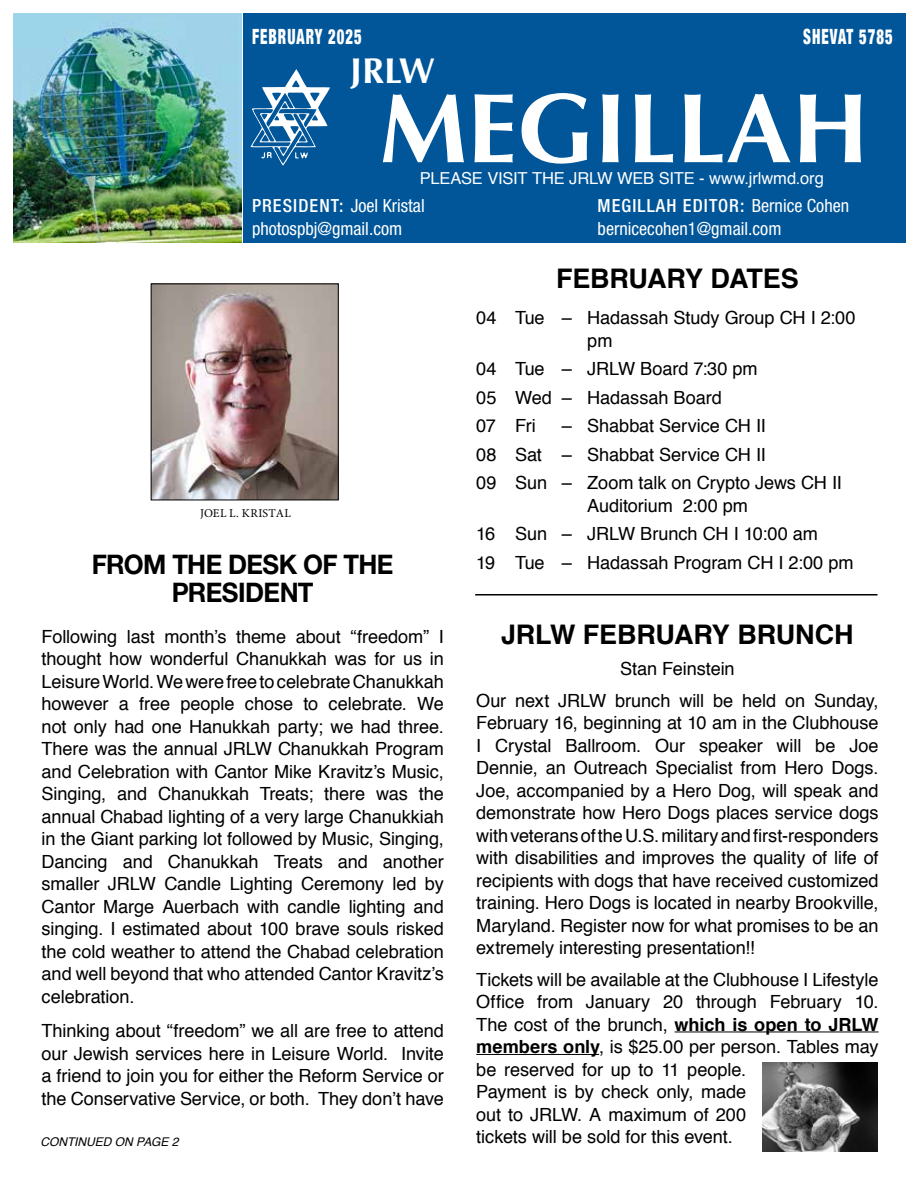
<style>
.page{position:relative;width:918px;height:1188px;background:#fff}
.page>*{position:absolute;margin:0;border:0;box-sizing:border-box;transform-origin:0 0}
.t1{font:700 99px "Optima";color:#fff}
.t2{font:700 36px "Optima";color:#fff}
.t3{font:700 27px "Helvetica";letter-spacing:-.01em;color:#000}
.t4{font:700 27px/28.5px "Helvetica Neue LT Std";letter-spacing:-.025em;color:#000;text-align:center;scale:.95 1}
.t5{font:900 condensed 21px "Helvetica Neue";letter-spacing:.07em;color:#fff;scale:.7 1}
.t6{font:18.15px/22.5px "Helvetica";letter-spacing:-.005em;color:#000}
.t7{font:condensed 18.15px/22.5px "Helvetica Neue LT Std";color:#fff}
.t8{font:16.5px "Helvetica";letter-spacing:-.01em;color:#fff}
.t9{font:italic 12px "Helvetica";color:#000}
.t10{font:12px "Minion Pro";letter-spacing:.02em;color:#000}
.s1{font-weight:500}
.s2{font-weight:700}
</style>
<div class="page">
<div style="left:243px;top:14px;width:663px;height:229px;background:#005699"></div>
<img style="left:14px;top:14px;width:228px;height:229px">
<svg style="left:250px;top:69px;width:80px;height:97px"></svg>
<img style="left:153px;top:286px;width:184px;height:212px">
<div style="left:151px;top:284px;width:188px;height:216px;border:1px solid #000"></div>
<hr style="left:675px;top:1032px;width:204px;height:1px;background:#000">
<hr style="left:476px;top:1054px;width:123px;height:1px;background:#000">
<hr style="left:475px;top:594px;width:403px;height:2px;background:#000">
<img style="left:763px;top:1063px;width:115px;height:89px">
<p class="t5" style="left:252px;top:19px;width:159px">FEBRUARY 2025</p>
<p class="t5" style="left:803px;top:19px;width:130px">SHEVAT 5785</p>
<h2 class="t2" style="left:350px;top:49px;width:86px">JRLW</h2>
<h1 class="t1" style="left:379px;top:71px;width:491px">MEGILLAH</h1>
<p class="t8" style="left:420px;top:165px;width:405px">PLEASE VISIT THE JRLW WEB SITE - www.jrlwmd.org</p>
<p class="t7" style="left:252px;top:195px;width:174px"><span class="s1">PRESIDENT:</span> Joel Kristal photospbj@gmail.com</p>
<p class="t10" style="left:200px;top:505px;width:92px">JOEL L. KRISTAL</p>
<h3 class="t4" style="left:92px;top:549px;width:319px">FROM THE DESK OF THE<br>PRESIDENT</h3>
<p class="t6" style="left:42px;top:626px;width:404px;text-align:justify">Following last month’s theme about “freedom” I thought how wonderful Chanukkah was for us in Leisure World. We were free to celebrate Chanukkah however a free people chose to celebrate. We not only had one Hanukkah party; we had three.<br>There was the annual JRLW Chanukkah Program and Celebration with Cantor Mike Kravitz’s Music, Singing, and Chanukkah Treats; there was the annual Chabad lighting of a very large Chanukkiah in the Giant parking lot followed by Music, Singing, Dancing and Chanukkah Treats and another smaller JRLW Candle Lighting Ceremony led by Cantor Marge Auerbach with candle lighting and singing. I estimated about 100 brave souls risked the cold weather to attend the Chabad celebration and well beyond that who attended Cantor Kravitz’s celebration.</p>
<p class="t6" style="left:42px;top:1020px;width:404px;text-align:justify">Thinking about “freedom” we all are free to attend our Jewish services here in Leisure World. Invite a friend to join you for either the Reform Service or the Conservative Service, or both. They don’t have</p>
<p class="t9" style="left:40px;top:1132px;width:140px">CONTINUED ON PAGE 2</p>
<p class="t7" style="left:598px;top:195px;width:253px"><span class="s1">MEGILLAH EDITOR:</span> Bernice Cohen bernicecohen1@gmail.com</p>
<h3 class="t3" style="left:556px;top:257px;width:244px">FEBRUARY DATES</h3>
<p class="t6" style="left:587px;top:307px;width:270px;text-indent:-111px">04 Tue – Hadassah Study Group CH I 2:00 pm</p>
<p class="t6" style="left:476px;top:355px;width:283px;line-height:28.5px">04 Tue – JRLW Board 7:30 pm<br>05 Wed – Hadassah Board<br>07 Fri</p>
<p class="t6" style="left:476px;top:412px;width:367px;line-height:28.5px;text-indent:86px">– Shabbat Service CH II<br>08 Sat – Shabbat Service CH II<br>09 Sun – Zoom talk on Crypto Jews CH II</p>
<p class="t6" style="left:476px;top:492px;width:379px;line-height:28.5px;text-indent:111px">Auditorium 2:00 pm<br>16 Sun – JRLW Brunch CH I 10:00 am<br>19 Tue – Hadassah Program CH I 2:00 pm</p>
<h3 class="t3" style="left:501px;top:612px;width:354px">JRLW FEBRUARY BRUNCH</h3>
<p class="t6" style="left:476px;top:654px;width:404px;line-height:31.5px;text-align:center">Stan Feinstein<br>Our next JRLW brunch will be held on Sunday,</p>
<p class="t6" style="left:476px;top:712px;width:404px;text-align:justify">February 16, beginning at 10 am in the Clubhouse I Crystal Ballroom. Our speaker will be Joe Dennie, an Outreach Specialist from Hero Dogs.<br>Joe, accompanied by a Hero Dog, will speak and demonstrate how Hero Dogs places service dogs with veterans of the U.S. military and first-responders with disabilities and improves the quality of life of recipients with dogs that have received customized training. Hero Dogs is located in nearby Brookville, Maryland. Register now for what promises to be an extremely interesting presentation!!</p>
<p class="t6" style="left:476px;top:969px;width:404px">Tickets will be available at the Clubhouse I Lifestyle Office from January 20 through February 10.<br>The cost of the brunch, <span class="s2">which is open to JRLW members only</span>, is $25.00 per person. Tables may be reserved for up to 11 people.<br>Payment is by check only, made<br>out to JRLW. A maximum of 200<br>tickets will be sold for this event.</p>
</div>
